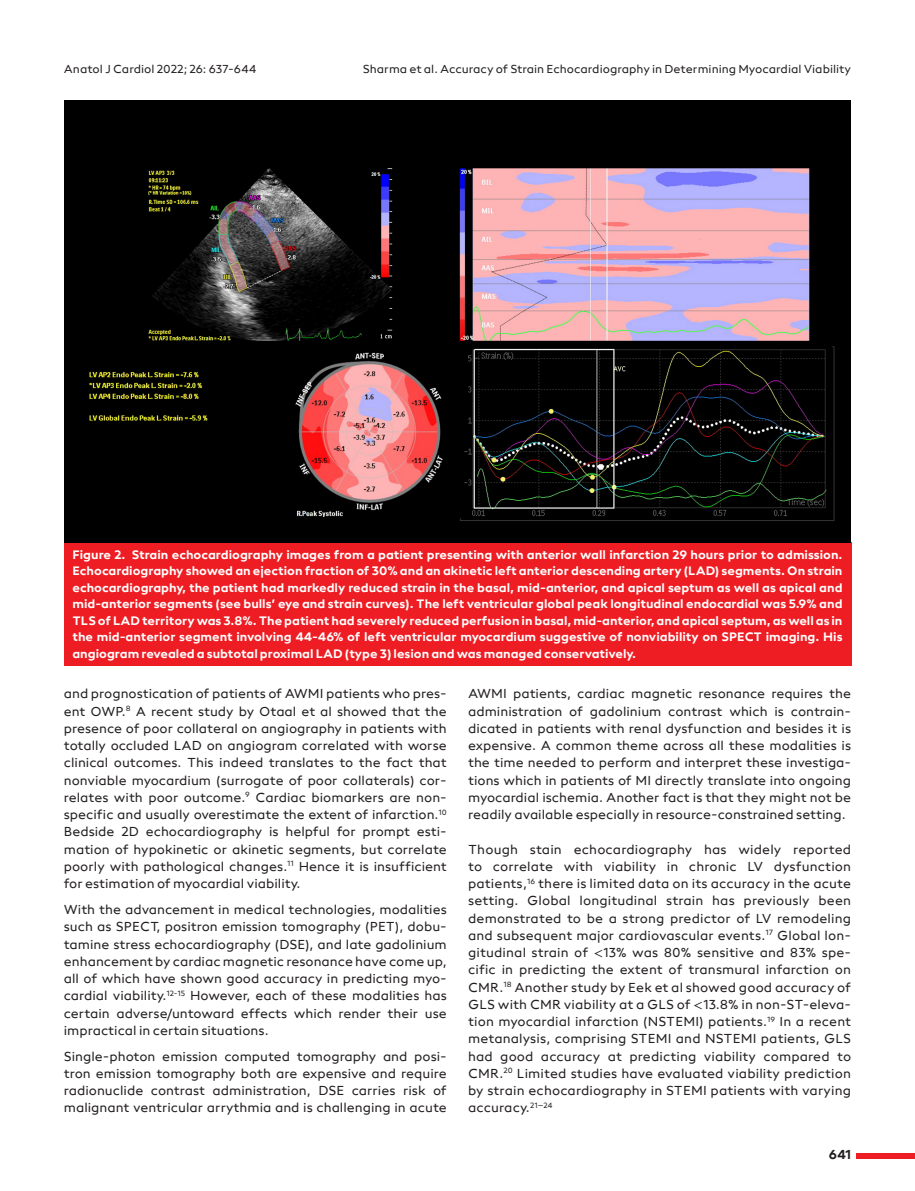
<style>
.page{position:relative;width:915px;height:1191px;background:#fff}
.page>*{position:absolute;margin:0;border:0;box-sizing:border-box;transform-origin:0 0}
.t1{font:13.5px/17.2px "neue Radial A Regular";color:#231f20;text-align:justify}
.t2{font:13.5px "neue Radial A Bold";color:#231f20}
.t3{font:12.75px/16.5px "neue Radial A Bold";color:#fff;text-align:justify}
.t4{font:12px "neue Radial A Regular";color:#231f20}
.s1{font-family:"STIX General"}
</style>
<div class="page">
<div style="left:856px;top:1152px;width:58px;height:6px;background:#ee1d23"></div>
<div style="left:64px;top:542px;width:786px;height:123px;background:#ee1d23"></div>
<img style="left:65px;top:101px;width:784px;height:441px">
<p class="t4" style="left:64px;top:61px;width:194px">Anatol J Cardiol 2022; 26: 637-644</p>
<p class="t4" style="left:362px;top:61px;width:489px">Sharma et al. Accuracy of Strain Echocardiography in Determining Myocardial Viability</p>
<p class="t3" style="left:72px;top:546px;width:771px">Figure 2. Strain echocardiography images from a patient presenting with anterior wall infarction 29 hours prior to admission.<br>Echocardiography showed an ejection fraction of 30% and an akinetic left anterior descending artery (LAD) segments. On strain echocardiography, the patient had markedly reduced strain in the basal, mid-anterior, and apical septum as well as apical and mid-anterior segments (see bulls’ eye and strain curves). The left ventricular global peak longitudinal endocardial was 5.9% and TLS of LAD territory was 3.8%. The patient had severely reduced perfusion in basal, mid-anterior, and apical septum, as well as in the mid-anterior segment involving 44-46% of left ventricular myocardium suggestive of nonviability on SPECT imaging. His angiogram revealed a subtotal proximal LAD (type 3) lesion and was managed conservatively.</p>
<p class="t1" style="left:64px;top:685px;width:384px">and prognostication of patients of AWMI patients who pres&shy;ent OWP.<sup>8</sup> A recent study by Otaal et al showed that the presence of poor collateral on angiography in patients with totally occluded LAD on angiogram correlated with worse clinical outcomes. This indeed translates to the fact that nonviable myocardium (surrogate of poor collaterals) cor&shy;relates with poor outcome.<sup>9</sup> Cardiac biomarkers are non&shy;specific and usually overestimate the extent of infarction.<sup>10<br></sup>Bedside 2D echocardiography is helpful for prompt esti&shy;mation of hypokinetic or akinetic segments, but correlate poorly with pathological changes.<sup>11</sup> Hence it is insufficient for estimation of myocardial viability.</p>
<p class="t1" style="left:64px;top:900px;width:384px">With the advancement in medical technologies, modalities such as SPECT, positron emission tomography (PET), dobu&shy;tamine stress echocardiography (DSE), and late gadolinium enhancement by cardiac magnetic resonance have come up, all of which have shown good accuracy in predicting myo&shy;cardial viability.<sup>12-15</sup> However, each of these modalities has certain adverse/untoward effects which render their use impractical in certain situations.</p>
<p class="t1" style="left:64px;top:1047px;width:384px">Single-photon emission computed tomography and posi&shy;tron emission tomography both are expensive and require radionuclide contrast administration, DSE carries risk of malignant ventricular arrythmia and is challenging in acute</p>
<p class="t1" style="left:468px;top:685px;width:384px">AWMI patients, cardiac magnetic resonance requires the administration of gadolinium contrast which is contrain&shy;dicated in patients with renal dysfunction and besides it is expensive. A common theme across all these modalities is the time needed to perform and interpret these investiga&shy;tions which in patients of MI directly translate into ongoing myocardial ischemia. Another fact is that they might not be readily available especially in resource-constrained setting.</p>
<p class="t1" style="left:468px;top:840px;width:384px">Though stain echocardiography has widely reported to correlate with viability in chronic LV dysfunction patients,<sup>16</sup> there is limited data on its accuracy in the acute setting. Global longitudinal strain has previously been demonstrated to be a strong predictor of LV remodeling and subsequent major cardiovascular events.<sup>17</sup> Global lon&shy;gitudinal strain of <span class="s1">&lt;</span>13% was 80% sensitive and 83% spe&shy;cific in predicting the extent of transmural infarction on CMR.<sup>18</sup> Another study by Eek et al showed good accuracy of GLS with CMR viability at a GLS of <span class="s1">&lt;</span>13.8% in non-ST-eleva&shy;tion myocardial infarction (NSTEMI) patients.<sup>19</sup> In a recent metanalysis, comprising STEMI and NSTEMI patients, GLS had good accuracy at predicting viability compared to CMR.<sup>20</sup> Limited studies have evaluated viability prediction by strain echocardiography in STEMI patients with varying accuracy.<sup>21–24</sup></p>
<p class="t2" style="left:828px;top:1146px;width:24px">641</p>
</div>
